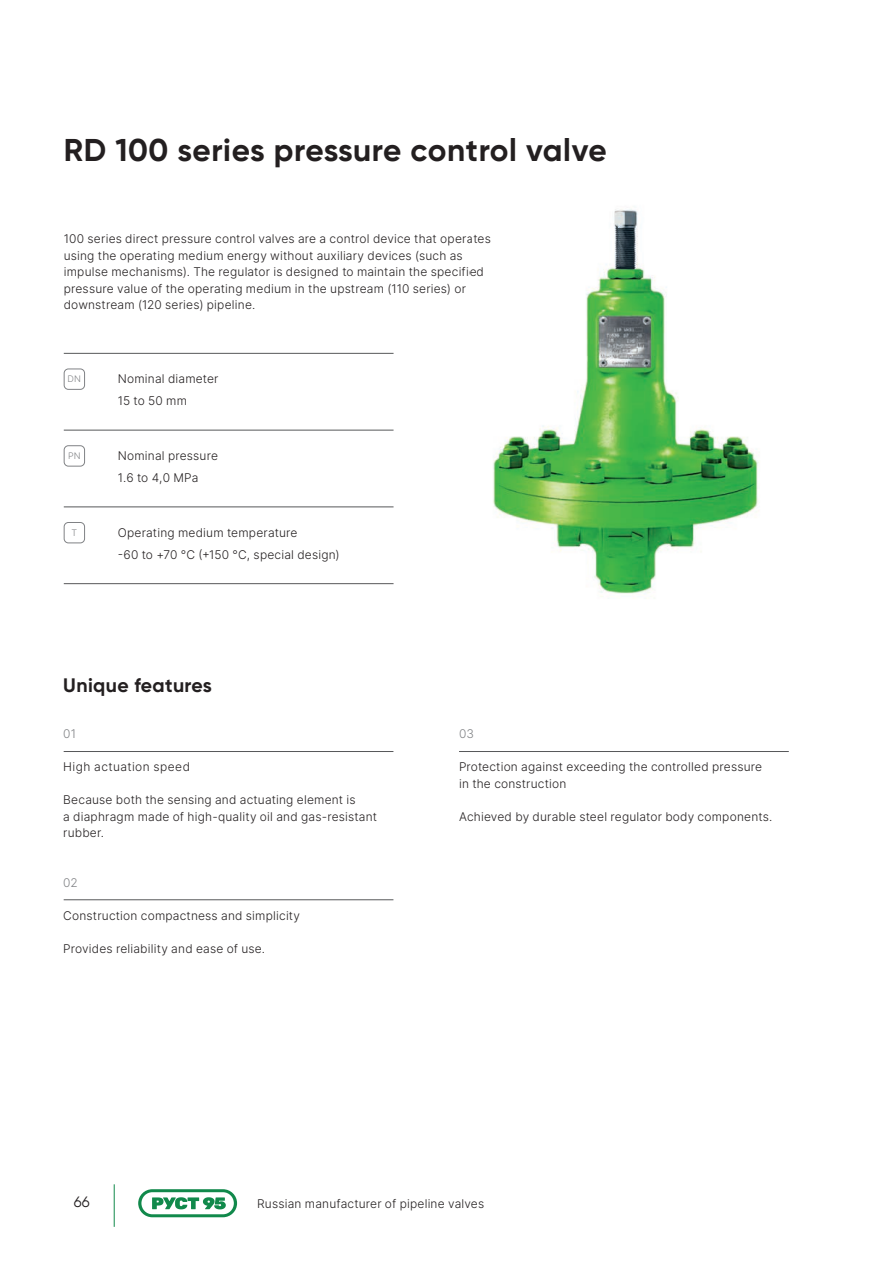
<style>
.page{position:relative;width:893px;height:1263px;background:#fff}
.page>*{position:absolute;margin:0;border:0;box-sizing:border-box;transform-origin:0 0}
.t1{font:700 31.5px "Gilroy";letter-spacing:.02em;color:#231f20}
.t2{font:700 19.5px "Gilroy";letter-spacing:.02em;color:#231f20}
.t3{font:15px "Gilroy";color:#231f20}
.t4{font:12px/16.5px "Inter Light BETA";letter-spacing:.015em;color:#231f20}
.t5{font:12px "Inter Light BETA";letter-spacing:.035em;color:#231f20}
.t6{font:12px "Inter Light BETA";color:#808285}
.t7{font:9px "Inter Light BETA";color:#808285}
</style>
<div class="page">
<hr style="left:114px;top:1184px;width:1px;height:43px;background:#11894b">
<svg style="left:138px;top:1189px;width:99px;height:28px"></svg>
<hr style="left:64px;top:353px;width:330px;height:1px;background:#57585a">
<div style="left:64px;top:369px;width:21px;height:21px;border:1px solid #808285;border-radius:4px"></div>
<hr style="left:64px;top:430px;width:330px;height:1px;background:#57585a">
<div style="left:64px;top:445px;width:21px;height:21px;border:1px solid #808285;border-radius:4px"></div>
<hr style="left:64px;top:506px;width:330px;height:1px;background:#57585a">
<div style="left:64px;top:522px;width:21px;height:21px;border:1px solid #808285;border-radius:4px"></div>
<hr style="left:64px;top:583px;width:330px;height:1px;background:#57585a">
<hr style="left:64px;top:751px;width:329px;height:1px;background:#57585a">
<hr style="left:459px;top:751px;width:330px;height:1px;background:#57585a">
<hr style="left:64px;top:899px;width:329px;height:1px;background:#57585a">
<img style="left:493px;top:209px;width:267px;height:388px">
<h1 class="t1" style="left:64px;top:130px;width:544px">RD 100 series pressure control valve</h1>
<p class="t4" style="left:64px;top:230px;width:429px">100 series direct pressure control valves are a control device that operates using the operating medium energy without auxiliary devices (such as impulse mechanisms). The regulator is designed to maintain the specified pressure value of the operating medium in the upstream (110 series) or downstream (120 series) pipeline.</p>
<p class="t7" style="left:68px;top:373px;width:15px">DN</p>
<p class="t4" style="left:118px;top:367px;width:102px;line-height:22.5px">Nominal diameter<br>15 to 50 mm</p>
<p class="t7" style="left:68px;top:450px;width:14px">PN</p>
<p class="t4" style="left:118px;top:444px;width:102px;line-height:22.5px">Nominal pressure<br>1.6 to 4,0 MPa</p>
<p class="t7" style="left:71px;top:526px;width:7px">T</p>
<p class="t4" style="left:118px;top:521px;width:223px;line-height:22.5px">Operating medium temperature<br>-60 to +70 °C (+150 °C, special design)</p>
<h2 class="t2" style="left:63px;top:673px;width:150px">Unique features</h2>
<p class="t6" style="left:63px;top:725px;width:14px">01</p>
<p class="t5" style="left:63px;top:758px;width:128px">High actuation speed</p>
<p class="t4" style="left:63px;top:791px;width:315px">Because both the sensing and actuating element is<br>a diaphragm made of high-quality oil and gas-resistant rubber.</p>
<p class="t6" style="left:63px;top:874px;width:16px">02</p>
<p class="t4" style="left:63px;top:907px;width:238px">Construction compactness and simplicity</p>
<p class="t4" style="left:63px;top:940px;width:203px">Provides reliability and ease of use.</p>
<p class="t6" style="left:459px;top:725px;width:16px">03</p>
<p class="t4" style="left:459px;top:758px;width:305px">Protection against exceeding the controlled pressure in the construction</p>
<p class="t4" style="left:459px;top:808px;width:315px">Achieved by durable steel regulator body components.</p>
<p class="t3" style="left:74px;top:1193px;width:17px">66</p>
<p class="t4" style="left:257px;top:1195px;width:229px">Russian manufacturer of pipeline valves</p>
</div>
